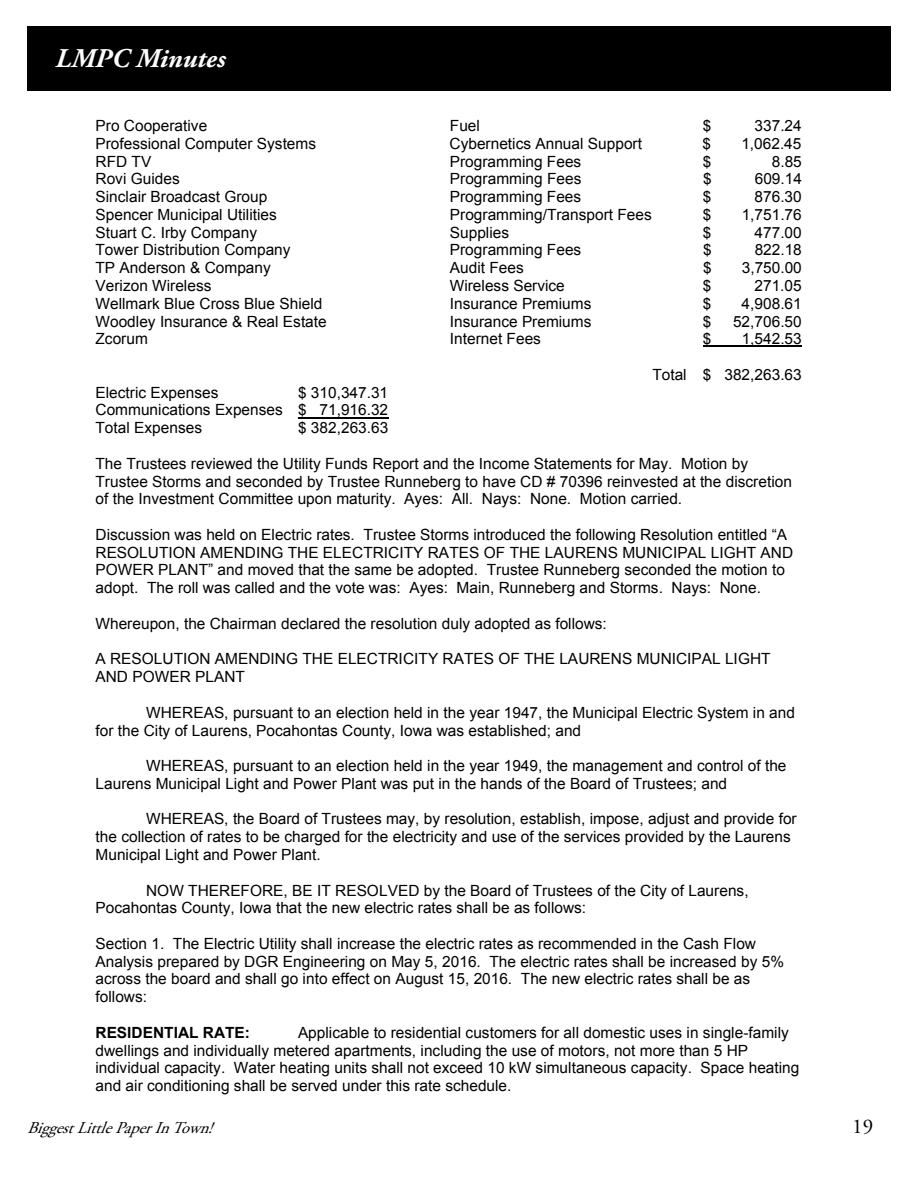
<style>
.page{position:relative;width:918px;height:1188px;background:#fff}
.page>*{position:absolute;margin:0;border:0;box-sizing:border-box;transform-origin:0 0}
.t1{font:italic 700 27px "Adobe Garamond Pro";color:#fff}
.t2{font:21px "Adobe Garamond Pro";color:#000}
.t3{font:italic 16.5px "Adobe Garamond Pro";color:#000}
.t4{font:15.45px/17.7px "Arial";color:#000}
.t5{font:700 15.45px "Arial";color:#000}
</style>
<div class="page">
<hr style="left:703px;top:346px;width:99px;height:1px;background:#000">
<hr style="left:298px;top:417px;width:90px;height:1px;background:#000">
<div style="left:27px;top:26px;width:864px;height:65px;background:#000"></div>
<h1 class="t1" style="left:56px;top:43px;width:171px">LMPC Minutes</h1>
<p class="t4" style="left:96px;top:117px;width:113px">Pro Cooperative</p>
<p class="t4" style="left:450px;top:117px;width:32px">Fuel</p>
<p class="t4" style="left:703px;top:117px;width:10px">$</p>
<p class="t4" style="left:755px;top:117px;width:49px">337.24</p>
<p class="t4" style="left:96px;top:135px;width:222px">Professional Computer Systems</p>
<p class="t4" style="left:450px;top:135px;width:194px">Cybernetics Annual Support</p>
<p class="t4" style="left:703px;top:135px;width:10px">$</p>
<p class="t4" style="left:741px;top:135px;width:62px">1,062.45</p>
<p class="t4" style="left:96px;top:152px;width:57px">RFD TV</p>
<p class="t4" style="left:450px;top:152px;width:133px">Programming Fees</p>
<p class="t4" style="left:703px;top:152px;width:10px">$</p>
<p class="t4" style="left:772px;top:152px;width:32px">8.85</p>
<p class="t4" style="left:96px;top:170px;width:86px">Rovi Guides</p>
<p class="t4" style="left:450px;top:170px;width:133px">Programming Fees</p>
<p class="t4" style="left:703px;top:170px;width:10px">$</p>
<p class="t4" style="left:755px;top:170px;width:49px">609.14</p>
<p class="t4" style="left:96px;top:188px;width:173px">Sinclair Broadcast Group</p>
<p class="t4" style="left:450px;top:188px;width:133px">Programming Fees</p>
<p class="t4" style="left:703px;top:188px;width:10px">$</p>
<p class="t4" style="left:755px;top:188px;width:49px">876.30</p>
<p class="t4" style="left:96px;top:206px;width:183px">Spencer Municipal Utilities</p>
<p class="t4" style="left:450px;top:206px;width:203px">Programming/Transport Fees</p>
<p class="t4" style="left:703px;top:206px;width:10px">$</p>
<p class="t4" style="left:742px;top:206px;width:62px">1,751.76</p>
<p class="t4" style="left:96px;top:223px;width:163px">Stuart C. Irby Company</p>
<p class="t4" style="left:450px;top:223px;width:61px">Supplies</p>
<p class="t4" style="left:703px;top:223px;width:10px">$</p>
<p class="t4" style="left:755px;top:223px;width:49px">477.00</p>
<p class="t4" style="left:96px;top:241px;width:197px">Tower Distribution Company</p>
<p class="t4" style="left:450px;top:241px;width:133px">Programming Fees</p>
<p class="t4" style="left:703px;top:241px;width:10px">$</p>
<p class="t4" style="left:755px;top:241px;width:49px">822.18</p>
<p class="t4" style="left:96px;top:259px;width:177px">TP Anderson &amp; Company</p>
<p class="t4" style="left:450px;top:259px;width:75px">Audit Fees</p>
<p class="t4" style="left:703px;top:259px;width:10px">$</p>
<p class="t4" style="left:742px;top:259px;width:62px">3,750.00</p>
<p class="t4" style="left:96px;top:277px;width:117px">Verizon Wireless</p>
<p class="t4" style="left:450px;top:277px;width:117px">Wireless Service</p>
<p class="t4" style="left:703px;top:277px;width:10px">$</p>
<p class="t4" style="left:755px;top:277px;width:49px">271.05</p>
<p class="t4" style="left:96px;top:295px;width:228px">Wellmark Blue Cross Blue Shield</p>
<p class="t4" style="left:450px;top:295px;width:143px">Insurance Premiums</p>
<p class="t4" style="left:703px;top:295px;width:10px">$</p>
<p class="t4" style="left:742px;top:295px;width:62px">4,908.61</p>
<p class="t4" style="left:96px;top:312px;width:233px">Woodley Insurance &amp; Real Estate</p>
<p class="t4" style="left:450px;top:312px;width:143px">Insurance Premiums</p>
<p class="t4" style="left:703px;top:312px;width:10px">$</p>
<p class="t4" style="left:733px;top:312px;width:70px">52,706.50</p>
<p class="t4" style="left:96px;top:330px;width:54px">Zcorum</p>
<p class="t4" style="left:450px;top:330px;width:93px">Internet Fees</p>
<p class="t4" style="left:703px;top:330px;width:10px">$</p>
<p class="t4" style="left:742px;top:330px;width:62px">1,542.53</p>
<p class="t4" style="left:652px;top:366px;width:151px">Total $ 382,263.63</p>
<p class="t4" style="left:96px;top:384px;width:124px">Electric Expenses</p>
<p class="t4" style="left:96px;top:383px;width:294px;text-align:justify;text-indent:202px">$ 310,347.31<br>Communications Expenses $ 71,916.32<br>Total Expenses</p>
<p class="t4" style="left:298px;top:419px;width:92px">$ 382,263.63</p>
<p class="t4" style="left:96px;top:455px;width:698px">The Trustees reviewed the Utility Funds Report and the Income Statements for May. Motion by<br>Trustee Storms and seconded by Trustee Runneberg to have CD # 70396 reinvested at the discretion of the Investment Committee upon maturity. Ayes: All. Nays: None. Motion carried.</p>
<p class="t4" style="left:96px;top:526px;width:699px">Discussion was held on Electric rates. Trustee Storms introduced the following Resolution entitled “A RESOLUTION AMENDING THE ELECTRICITY RATES OF THE LAURENS MUNICIPAL LIGHT AND POWER PLANT” and moved that the same be adopted. Trustee Runneberg seconded the motion to adopt. The roll was called and the vote was: Ayes: Main, Runneberg and Storms. Nays: None.</p>
<p class="t4" style="left:96px;top:615px;width:513px">Whereupon, the Chairman declared the resolution duly adopted as follows:</p>
<p class="t4" style="left:96px;top:650px;width:677px">A RESOLUTION AMENDING THE ELECTRICITY RATES OF THE LAURENS MUNICIPAL LIGHT<br>AND POWER PLANT</p>
<p class="t4" style="left:96px;top:704px;width:701px;text-indent:51px">WHEREAS, pursuant to an election held in the year 1947, the Municipal Electric System in and for the City of Laurens, Pocahontas County, Iowa was established; and</p>
<p class="t4" style="left:96px;top:757px;width:692px;text-indent:51px">WHEREAS, pursuant to an election held in the year 1949, the management and control of the<br>Laurens Municipal Light and Power Plant was put in the hands of the Board of Trustees; and</p>
<p class="t4" style="left:96px;top:810px;width:703px;text-indent:51px">WHEREAS, the Board of Trustees may, by resolution, establish, impose, adjust and provide for the collection of rates to be charged for the electricity and use of the services provided by the Laurens<br>Municipal Light and Power Plant.</p>
<p class="t4" style="left:96px;top:881px;width:655px;text-indent:51px">NOW THEREFORE, BE IT RESOLVED by the Board of Trustees of the City of Laurens,<br>Pocahontas County, Iowa that the new electric rates shall be as follows:</p>
<p class="t4" style="left:96px;top:935px;width:690px">Section 1. The Electric Utility shall increase the electric rates as recommended in the Cash Flow Analysis prepared by DGR Engineering on May 5, 2016. The electric rates shall be increased by 5% across the board and shall go into effect on August 15, 2016. The new electric rates shall be as follows:</p>
<p class="t5" style="left:96px;top:1022px;width:156px">RESIDENTIAL RATE:</p>
<p class="t4" style="left:96px;top:1024px;width:705px;text-indent:202px">Applicable to residential customers for all domestic uses in single-family dwellings and individually metered apartments, including the use of motors, not more than 5 HP individual capacity. Water heating units shall not exceed 10 kW simultaneous capacity. Space heating and air conditioning shall be served under this rate schedule.</p>
<p class="t3" style="left:27px;top:1118px;width:195px">BiggestLittlePaperInTown!</p>
<h2 class="t2" style="left:852px;top:1114px;width:22px">19</h2>
</div>
